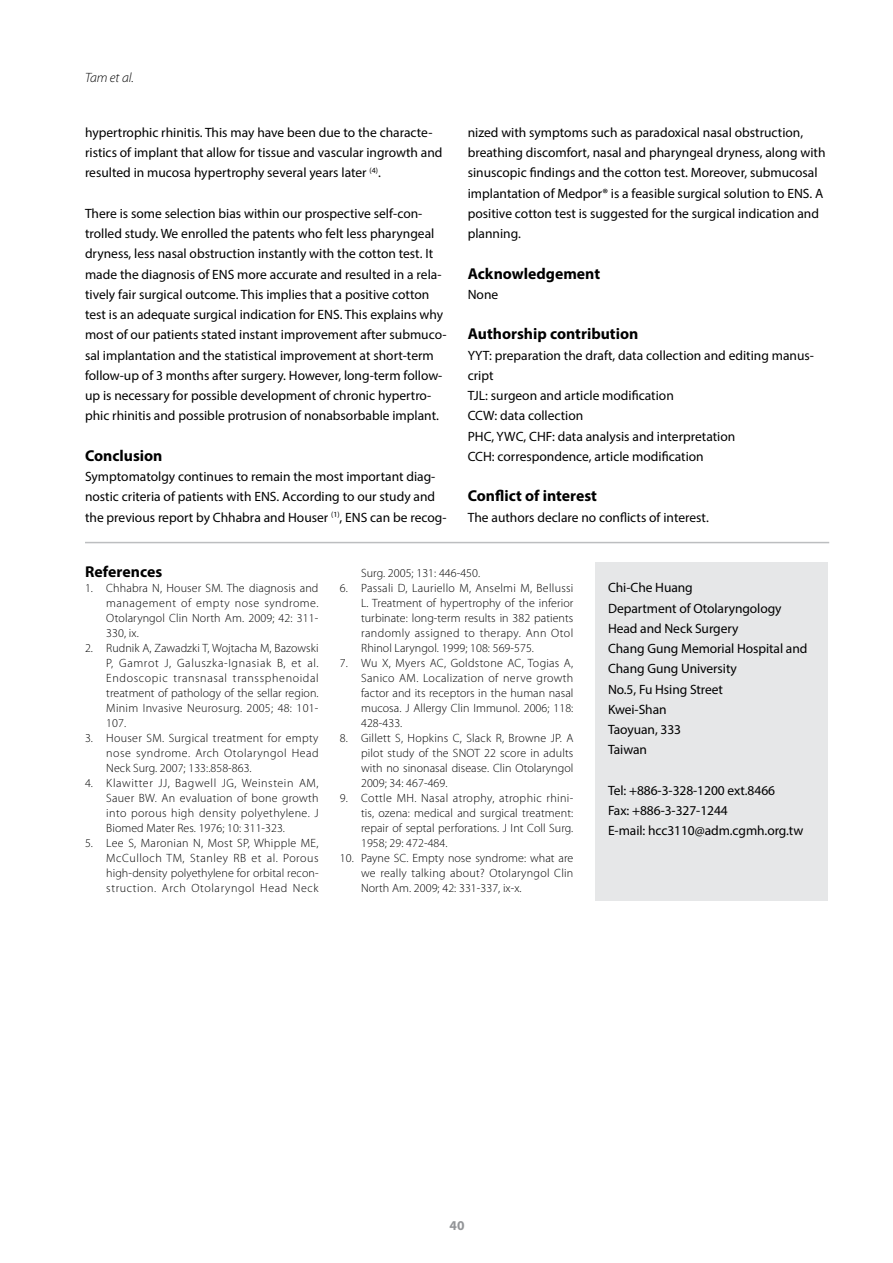
<style>
.page{position:relative;width:893px;height:1263px;background:#fff}
.page>*{position:absolute;margin:0;border:0;box-sizing:border-box;transform-origin:0 0}
.t1{font:700 15.75px "Myriad Pro";color:#000}
.t2{font:13.5px/20.2px "Myriad Pro";color:#000}
.t3{font:italic 300 13.5px "Myriad Pro";color:#000}
.t4{font:700 13.5px "Myriad Pro";color:#939598}
.t5{font:300 12px/15px "Myriad Pro";letter-spacing:.005em;color:#000;text-align:justify}
</style>
<div class="page">
<div style="left:595px;top:562px;width:233px;height:339px;background:#e6e7e8"></div>
<hr style="left:85px;top:542px;width:744px;height:1px;background:#bcbec0">
<p class="t3" style="left:85px;top:70px;width:50px">Tam et al.</p>
<p class="t2" style="left:85px;top:122px;width:359px">hypertrophic rhinitis. This may have been due to the characte&shy;ristics of implant that allow for tissue and vascular ingrowth and resulted in mucosa hypertrophy several years later <sup>(4)</sup>.</p>
<p class="t2" style="left:85px;top:203px;width:363px">There is some selection bias within our prospective self-con&shy;trolled study. We enrolled the patents who felt less pharyngeal dryness, less nasal obstruction instantly with the cotton test. It made the diagnosis of ENS more accurate and resulted in a rela&shy;tively fair surgical outcome. This implies that a positive cotton test is an adequate surgical indication for ENS. This explains why most of our patients stated instant improvement after submuco&shy;sal implantation and the statistical improvement at short-term follow-up of 3 months after surgery. However, long-term follow&shy;up is necessary for possible development of chronic hypertro&shy;phic rhinitis and possible protrusion of nonabsorbable implant.</p>
<p class="t1" style="left:85px;top:445px;width:79px">Conclusion</p>
<p class="t2" style="left:85px;top:466px;width:363px">Symptomatolgy continues to remain the most important diag&shy;nostic criteria of patients with ENS. According to our study and the previous report by Chhabra and Houser <sup>(1)</sup>, ENS can be recog-</p>
<p class="t2" style="left:468px;top:122px;width:359px">nized with symptoms such as paradoxical nasal obstruction, breathing discomfort, nasal and pharyngeal dryness, along with sinuscopic findings and the cotton test. Moreover, submucosal implantation of Medpor® is a feasible surgical solution to ENS. A positive cotton test is suggested for the surgical indication and planning.</p>
<p class="t1" style="left:468px;top:263px;width:134px">Acknowledgement</p>
<p class="t2" style="left:468px;top:284px;width:32px">None</p>
<p class="t1" style="left:468px;top:324px;width:172px">Authorship contribution</p>
<p class="t2" style="left:468px;top:345px;width:348px">YYT: preparation the draft, data collection and editing manus&shy;cript<br>TJL: surgeon and article modification<br>CCW: data collection<br>PHC, YWC, CHF: data analysis and interpretation<br>CCH: correspondence, article modification</p>
<p class="t1" style="left:468px;top:486px;width:131px">Conflict of interest</p>
<p class="t2" style="left:468px;top:507px;width:243px">The authors declare no conflicts of interest.</p>
<p class="t1" style="left:85px;top:561px;width:79px">References</p>
<p class="t5" style="left:106px;top:581px;width:214px;text-indent:-21px">1. Chhabra N, Houser SM. The diagnosis and management of empty nose syndrome.<br>Otolaryngol Clin North Am. 2009; 42: 311- 330, ix.</p>
<p class="t5" style="left:106px;top:641px;width:214px;text-indent:-21px">2. Rudnik A, Zawadzki T, Wojtacha M, Bazowski P, Gamrot J, Galuszka-Ignasiak B, et al.<br>Endoscopic transnasal transsphenoidal treatment of pathology of the sellar region.<br>Minim Invasive Neurosurg. 2005; 48: 101- 107.</p>
<p class="t5" style="left:106px;top:731px;width:214px;text-indent:-21px">3. Houser SM. Surgical treatment for empty nose syndrome. Arch Otolaryngol Head Neck Surg. 2007; 133:.858-863.</p>
<p class="t5" style="left:106px;top:776px;width:214px;text-indent:-21px">4. Klawitter JJ, Bagwell JG, Weinstein AM, Sauer BW. An evaluation of bone growth into porous high density polyethylene. J Biomed Mater Res. 1976; 10: 311-323.</p>
<p class="t5" style="left:106px;top:836px;width:214px;text-indent:-21px">5. Lee S, Maronian N, Most SP, Whipple ME, McCulloch TM, Stanley RB et al. Porous high-density polyethylene for orbital recon&shy;struction. Arch Otolaryngol Head Neck</p>
<p class="t5" style="left:361px;top:566px;width:121px">Surg. 2005; 131: 446-450.</p>
<p class="t5" style="left:361px;top:581px;width:214px;text-indent:-21px">6. Passali D, Lauriello M, Anselmi M, Bellussi L. Treatment of hypertrophy of the inferior turbinate: long-term results in 382 patients randomly assigned to therapy. Ann Otol Rhinol Laryngol. 1999; 108: 569-575.</p>
<p class="t5" style="left:361px;top:656px;width:214px;text-indent:-21px">7. Wu X, Myers AC, Goldstone AC, Togias A, Sanico AM. Localization of nerve growth factor and its receptors in the human nasal mucosa. J Allergy Clin Immunol. 2006; 118:<br>428-433.</p>
<p class="t5" style="left:361px;top:731px;width:214px;text-indent:-21px">8. Gillett S, Hopkins C, Slack R, Browne JP. A pilot study of the SNOT 22 score in adults with no sinonasal disease. Clin Otolaryngol 2009; 34: 467-469.</p>
<p class="t5" style="left:361px;top:791px;width:214px;text-indent:-21px">9. Cottle MH. Nasal atrophy, atrophic rhini&shy;tis, ozena: medical and surgical treatment: repair of septal perforations. J Int Coll Surg.<br>1958; 29: 472-484.</p>
<p class="t5" style="left:361px;top:851px;width:214px;text-indent:-21px">10. Payne SC. Empty nose syndrome: what are we really talking about? Otolaryngol Clin North Am. 2009; 42: 331-337, ix-x.</p>
<p class="t2" style="left:608px;top:578px;width:201px">Chi-Che Huang<br>Department of Otolaryngology<br>Head and Neck Surgery<br>Chang Gung Memorial Hospital and<br>Chang Gung University<br>No.5, Fu Hsing Street<br>Kwei-Shan<br>Taoyuan, 333<br>Taiwan</p>
<p class="t2" style="left:608px;top:780px;width:197px">Tel: +886-3-328-1200 ext.8466<br>Fax: +886-3-327-1244<br>E-mail: hcc3110@adm.cgmh.org.tw</p>
<p class="t4" style="left:450px;top:1217px;width:16px">40</p>
</div>
